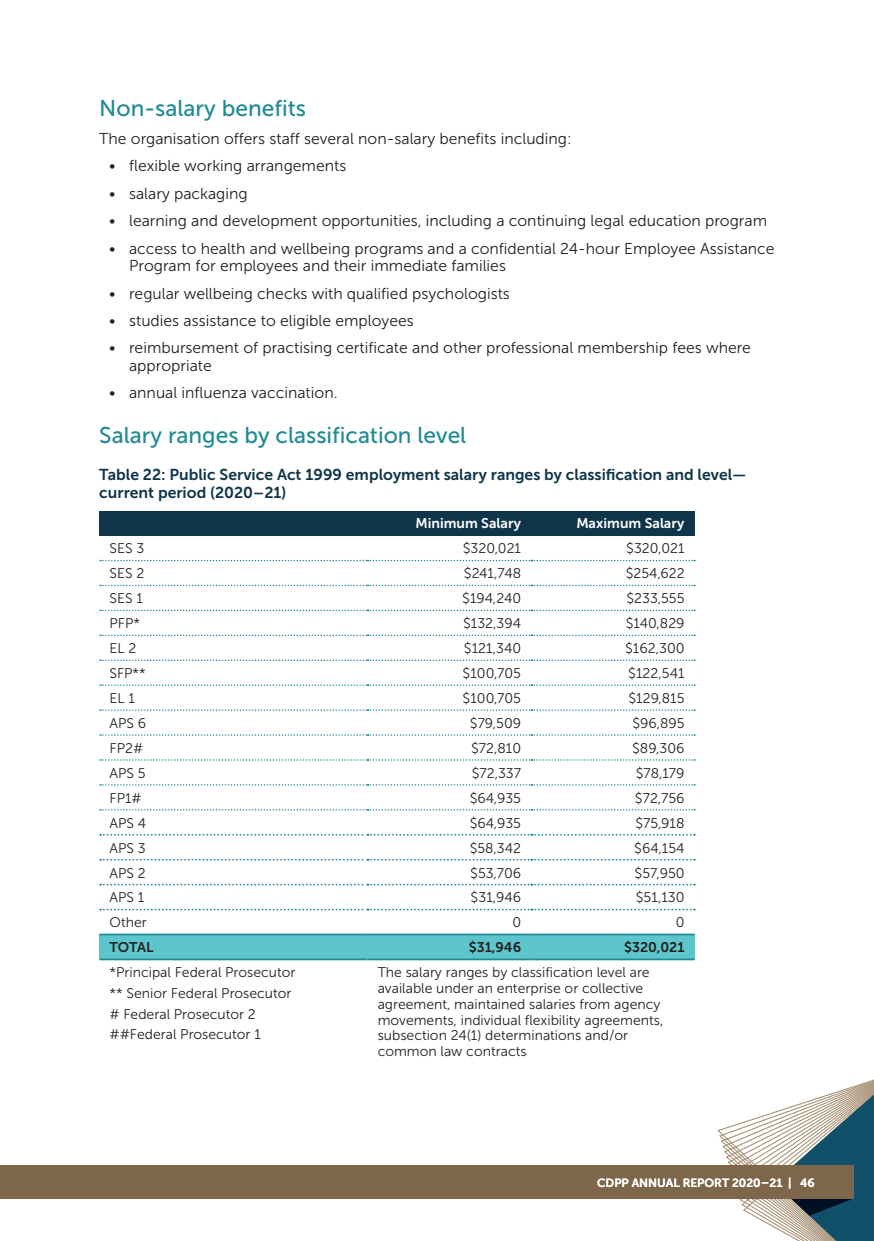
<style>
.page{position:relative;width:874px;height:1241px;background:#fff}
.page>*{position:absolute;margin:0;border:0;box-sizing:border-box;transform-origin:0 0}
.t1{font:22.75px "Museo Sans 500";color:#1f8a95}
.Body{font:15.75px/17.5px "Museo Sans 300";color:#231f20}
.t2{font:15.75px/17.5px "Museo Sans 700";color:#0f354a}
.t3{font:14px/15.8px "Museo Sans 300";color:#231f20}
.t4{font:14px "Museo Sans 700";color:#fff}
.t5{font:14px "Museo Sans 700";color:#231f20}
.t6{font:11.9px "Museo Sans 700";color:#fff}
</style>
<div class="page">
<svg style="left:716px;top:1080px;width:157px;height:160px"></svg>
<div style="left:0;top:1164px;width:852px;height:34px;background:#7e664a"></div>
<div style="left:99px;top:510px;width:268px;height:25px;background:#0f354a"></div>
<div style="left:367px;top:510px;width:164px;height:25px;background:#0f354a"></div>
<div style="left:531px;top:510px;width:163px;height:25px;background:#0f354a"></div>
<div style="left:99px;top:934px;width:268px;height:25px;background:#5dc6cd"></div>
<div style="left:367px;top:934px;width:164px;height:25px;background:#5dc6cd"></div>
<div style="left:531px;top:934px;width:163px;height:25px;background:#5dc6cd"></div>
<svg style="left:100px;top:559px;width:594px;height:2px"></svg>
<svg style="left:100px;top:584px;width:594px;height:2px"></svg>
<svg style="left:100px;top:609px;width:594px;height:2px"></svg>
<svg style="left:100px;top:634px;width:594px;height:2px"></svg>
<svg style="left:100px;top:659px;width:594px;height:2px"></svg>
<svg style="left:100px;top:684px;width:594px;height:1px"></svg>
<svg style="left:100px;top:709px;width:594px;height:1px"></svg>
<svg style="left:100px;top:734px;width:594px;height:1px"></svg>
<svg style="left:100px;top:759px;width:594px;height:1px"></svg>
<svg style="left:100px;top:784px;width:594px;height:1px"></svg>
<svg style="left:100px;top:809px;width:594px;height:1px"></svg>
<hr style="left:99px;top:933px;width:268px;height:2px;background:#1f8a95">
<hr style="left:367px;top:933px;width:164px;height:2px;background:#1f8a95">
<hr style="left:531px;top:933px;width:163px;height:2px;background:#1f8a95">
<hr style="left:99px;top:958px;width:268px;height:2px;background:#1f8a95">
<hr style="left:367px;top:958px;width:164px;height:2px;background:#1f8a95">
<hr style="left:531px;top:958px;width:163px;height:2px;background:#1f8a95">
<svg style="left:100px;top:833px;width:594px;height:2px"></svg>
<svg style="left:100px;top:858px;width:594px;height:2px"></svg>
<svg style="left:100px;top:883px;width:594px;height:2px"></svg>
<svg style="left:100px;top:908px;width:594px;height:2px"></svg>
<h2 class="t1" style="left:99px;top:96px;width:208px">Non-salary benefits</h2>
<p class="Body" style="left:99px;top:130px;width:473px">The organisation offers staff several non‑salary benefits including:</p>
<p class="Body" style="left:109px;top:157px;width:238px">• flexible working arrangements</p>
<p class="Body" style="left:109px;top:184px;width:140px">• salary packaging</p>
<p class="Body" style="left:109px;top:212px;width:659px">• learning and development opportunities, including a continuing legal education program</p>
<p class="Body" style="left:129px;top:239px;width:646px;text-indent:-20px">• access to health and wellbeing programs and a confidential 24‑ hour Employee Assistance<br>Program for employees and their immediate families</p>
<p class="Body" style="left:109px;top:284px;width:402px">• regular wellbeing checks with qualified psychologists</p>
<p class="Body" style="left:109px;top:312px;width:306px">• studies assistance to eligible employees</p>
<p class="Body" style="left:129px;top:339px;width:623px;text-indent:-20px">• reimbursement of practising certificate and other professional membership fees where appropriate</p>
<p class="Body" style="left:109px;top:384px;width:230px">• annual influenza vaccination.</p>
<h2 class="t1" style="left:99px;top:422px;width:368px">Salary ranges by classification level</h2>
<h5 class="t2" style="left:99px;top:466px;width:648px">Table 22: Public Service Act 1999 employment salary ranges by classification and level— current period (2020–21)</h5>
<p class="t4" style="left:415px;top:515px;width:107px">Minimum Salary</p>
<p class="t4" style="left:576px;top:515px;width:110px">Maximum Salary</p>
<p class="t3" style="left:109px;top:540px;width:36px">SES 3</p>
<p class="t3" style="left:462px;top:540px;width:60px">$320,021</p>
<p class="t3" style="left:626px;top:540px;width:60px">$320,021</p>
<p class="t3" style="left:109px;top:565px;width:36px">SES 2</p>
<p class="t3" style="left:463px;top:565px;width:59px">$241,748</p>
<p class="t3" style="left:625px;top:565px;width:60px">$254,622</p>
<p class="t3" style="left:109px;top:590px;width:35px">SES 1</p>
<p class="t3" style="left:462px;top:590px;width:60px">$194,240</p>
<p class="t3" style="left:626px;top:590px;width:60px">$233,555</p>
<p class="t3" style="left:109px;top:615px;width:32px">PFP*</p>
<p class="t3" style="left:463px;top:615px;width:60px">$132,394</p>
<p class="t3" style="left:625px;top:615px;width:60px">$140,829</p>
<p class="t3" style="left:109px;top:640px;width:28px">EL 2</p>
<p class="t3" style="left:463px;top:640px;width:59px">$121,340</p>
<p class="t3" style="left:625px;top:640px;width:61px">$162,300</p>
<p class="t3" style="left:109px;top:665px;width:38px">SFP**</p>
<p class="t3" style="left:462px;top:665px;width:60px">$100,705</p>
<p class="t3" style="left:628px;top:665px;width:58px">$122,541</p>
<p class="t3" style="left:109px;top:690px;width:27px">EL 1</p>
<p class="t3" style="left:462px;top:690px;width:60px">$100,705</p>
<p class="t3" style="left:628px;top:690px;width:58px">$129,815</p>
<p class="t3" style="left:109px;top:715px;width:38px">APS 6</p>
<p class="t3" style="left:469px;top:715px;width:53px">$79,509</p>
<p class="t3" style="left:632px;top:715px;width:54px">$96,895</p>
<p class="t3" style="left:109px;top:740px;width:35px">FP2#</p>
<p class="t3" style="left:471px;top:740px;width:51px">$72,810</p>
<p class="t3" style="left:631px;top:740px;width:54px">$89,306</p>
<p class="t3" style="left:109px;top:765px;width:38px">APS 5</p>
<p class="t3" style="left:471px;top:765px;width:51px">$72,337</p>
<p class="t3" style="left:635px;top:765px;width:50px">$78,179</p>
<p class="t3" style="left:109px;top:790px;width:34px">FP1#</p>
<p class="t3" style="left:469px;top:790px;width:53px">$64,935</p>
<p class="t3" style="left:634px;top:790px;width:51px">$72,756</p>
<p class="t3" style="left:109px;top:815px;width:38px">APS 4</p>
<p class="t3" style="left:469px;top:815px;width:53px">$64,935</p>
<p class="t3" style="left:635px;top:815px;width:51px">$75,918</p>
<p class="t3" style="left:109px;top:839px;width:38px">APS 3</p>
<p class="t3" style="left:469px;top:839px;width:53px">$58,342</p>
<p class="t3" style="left:634px;top:839px;width:52px">$64,154</p>
<p class="t3" style="left:109px;top:864px;width:38px">APS 2</p>
<p class="t3" style="left:470px;top:864px;width:52px">$53,706</p>
<p class="t3" style="left:634px;top:864px;width:51px">$57,950</p>
<p class="t3" style="left:109px;top:889px;width:36px">APS 1</p>
<p class="t3" style="left:470px;top:889px;width:52px">$31,946</p>
<p class="t3" style="left:635px;top:889px;width:50px">$51,130</p>
<p class="t3" style="left:109px;top:914px;width:39px">Other</p>
<p class="t3" style="left:512px;top:914px;width:10px">0</p>
<p class="t3" style="left:675px;top:914px;width:10px">0</p>
<p class="t5" style="left:109px;top:939px;width:46px">TOTAL</p>
<p class="t5" style="left:468px;top:939px;width:54px">$31,946</p>
<p class="t5" style="left:623px;top:939px;width:62px">$320,021</p>
<p class="t3" style="left:109px;top:962px;width:187px;line-height:20.7px">*Principal Federal Prosecutor ** Senior Federal Prosecutor # Federal Prosecutor 2 ##Federal Prosecutor 1</p>
<p class="t3" style="left:377px;top:964px;width:287px">The salary ranges by classification level are available under an enterprise or collective agreement, maintained salaries from agency movements, individual flexibility agreements, subsection 24(1) determinations and/or common law contracts</p>
<p class="t6" style="left:596px;top:1175px;width:219px">CDPP ANNUAL REPORT 2020–21 | 46</p>
</div>
